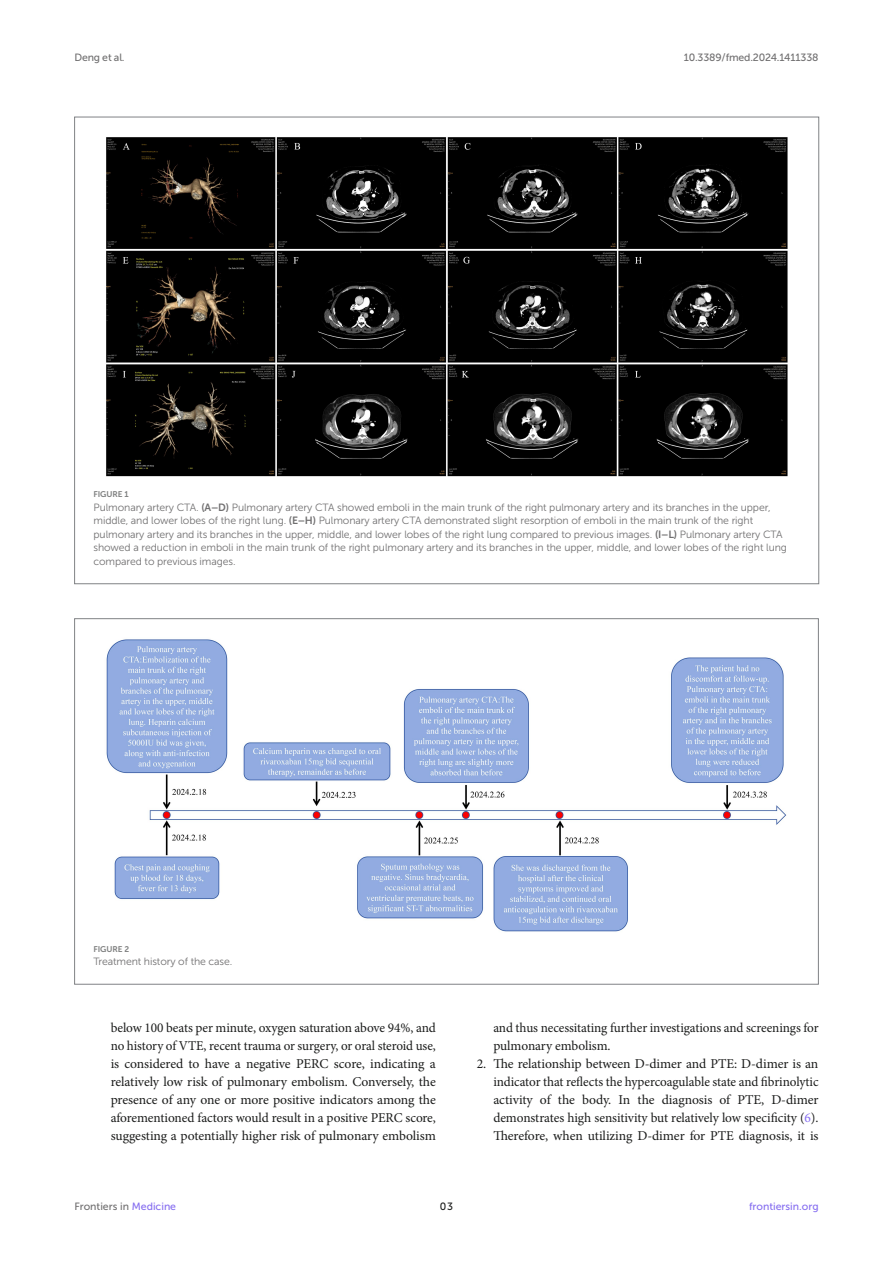
<style>
.page{position:relative;width:893px;height:1263px;background:#fff}
.page>*{position:absolute;margin:0;border:0;box-sizing:border-box;transform-origin:0 0}
.NL_ABV{font:13.5px/18px "Minion Pro";letter-spacing:-.005em;color:#1b1c1b;text-align:justify}
.NL_MID{font:13.5px/18px "Minion Pro";letter-spacing:-.005em;color:#1b1c1b;text-align:justify}
.FIG_LEG{font:10.5px/13.5px "Museo Sans 300";letter-spacing:-.01em;color:#706f70}
.t1{font:10.5px "Museo Sans 500";letter-spacing:-.015em;color:#706f70}
.t2{font:10.5px "Museo Sans 500";color:#856df0}
.t3{font:10.5px "Museo Sans 500";color:#1b1c1b}
.FIG_HD{font:8.25px "Museo Sans 700";letter-spacing:-.01em;color:#7e7f7f}
.s1{font-family:"Museo Sans 700"}
.s2{color:#856df0}
</style>
<div class="page">
<img style="left:106px;top:639px;width:680px;height:293px">
<img style="left:106px;top:137px;width:682px;height:340px">
<p class="t1" style="left:74px;top:51px;width:52px">Deng et al.</p>
<p class="t1" style="left:684px;top:51px;width:136px">10.3389/fmed.2024.1411338</p>
<p class="FIG_HD" style="left:94px;top:490px;width:37px">FIGURE 1</p>
<p class="FIG_LEG" style="left:94px;top:500px;width:695px">Pulmonary artery CTA. <span class="s1">(A–D)</span> Pulmonary artery CTA showed emboli in the main trunk of the right pulmonary artery and its branches in the upper, middle, and lower lobes of the right lung. <span class="s1">(E–H)</span> Pulmonary artery CTA demonstrated slight resorption of emboli in the main trunk of the right pulmonary artery and its branches in the upper, middle, and lower lobes of the right lung compared to previous images. <span class="s1">(I–L)</span> Pulmonary artery CTA showed a reduction in emboli in the main trunk of the right pulmonary artery and its branches in the upper, middle, and lower lobes of the right lung compared to previous images.</p>
<p class="FIG_HD" style="left:94px;top:944px;width:37px">FIGURE 2</p>
<p class="FIG_LEG" style="left:94px;top:955px;width:140px">Treatment history of the case.</p>
<p class="NL_ABV" style="left:111px;top:1019px;width:327px">below 100 beats per minute, oxygen saturation above 94%, and no history of VTE, recent trauma or surgery, or oral steroid use, is considered to have a negative PERC score, indicating a relatively low risk of pulmonary embolism. Conversely, the presence of any one or more positive indicators among the aforementioned factors would result in a positive PERC score, suggesting a potentially higher risk of pulmonary embolism</p>
<p class="NL_ABV" style="left:493px;top:1019px;width:327px">and thus necessitating further investigations and screenings for pulmonary embolism.</p>
<p class="NL_MID" style="left:493px;top:1055px;width:327px;text-indent:-16px">2. The relationship between D-dimer and PTE: D-dimer is an indicator that reflects the hypercoagulable state and fibrinolytic activity of the body. In the diagnosis of PTE, D-dimer demonstrates high sensitivity but relatively low specificity (<span class="s2">6</span>).<br>Therefore, when utilizing D-dimer for PTE diagnosis, it is</p>
<p class="t1" style="left:74px;top:1200px;width:103px">Frontiers in <span class="s2">Medicine</span></p>
<p class="t3" style="left:440px;top:1200px;width:15px">03</p>
<p class="t2" style="left:749px;top:1200px;width:71px">frontiersin.org</p>
</div>
